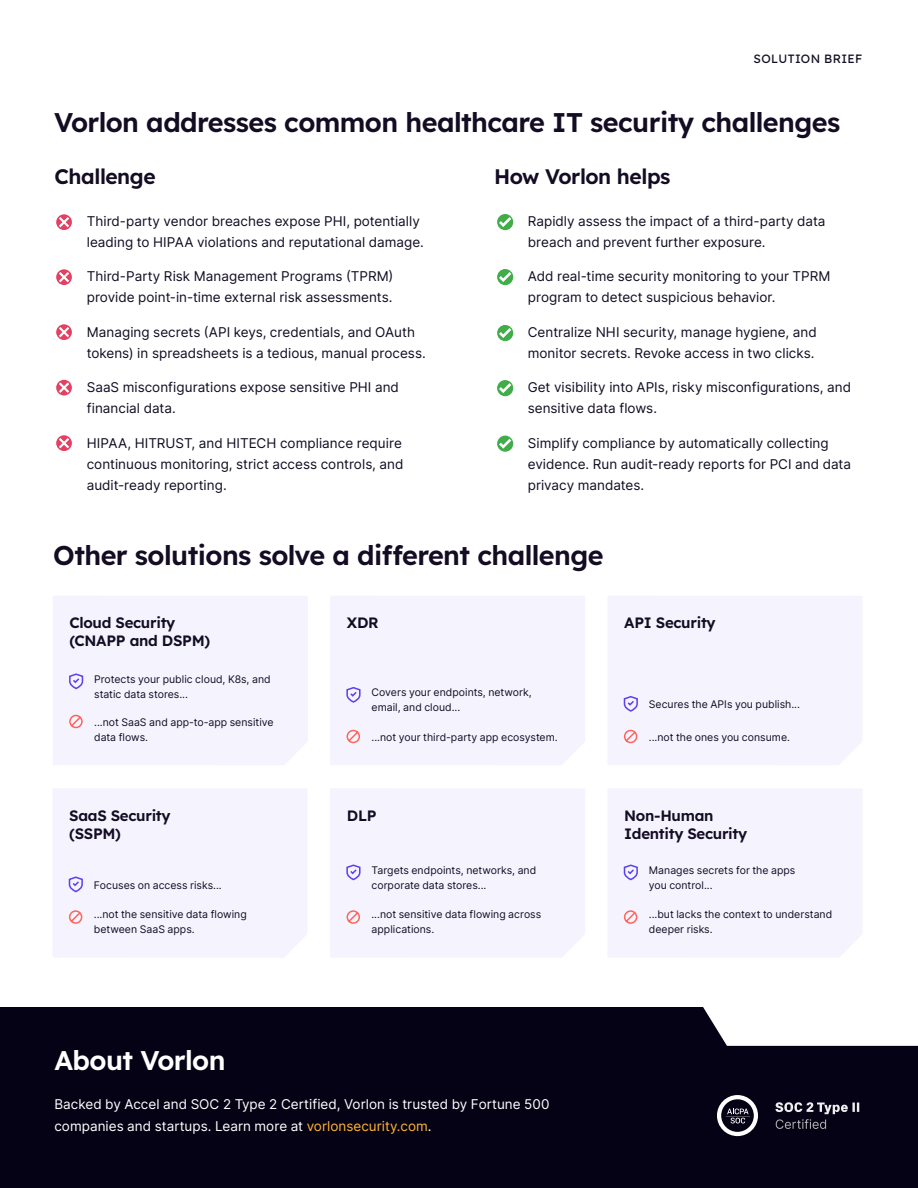
<style>
.page{position:relative;width:918px;height:1188px;background:#fff}
.page>*{position:absolute;margin:0;border:0;box-sizing:border-box;transform-origin:0 0}
.t1{font:27px "Lexend";letter-spacing:-.02em;color:#130c23}
.t2{font:27px "Lexend";letter-spacing:-.02em;color:#fff}
.t3{font:21px "Lexend";letter-spacing:-.02em;color:#130c23}
.t4{font:15px/18px "Lexend";letter-spacing:-.02em;color:#130c23}
.t5{font:13.5px/21px "Inter";color:#130c23}
.t6{font:13.5px/22.5px "Inter";letter-spacing:.005em;color:#fff}
.t7{font:12px "Lexend";letter-spacing:.03em;color:#130c23}
.t8{font:10.5px/15px "Inter";color:#130c23}
.s1{color:#ffb432}
</style>
<div class="page">
<svg style="left:56px;top:214px;width:16px;height:16px"></svg>
<svg style="left:56px;top:269px;width:16px;height:16px"></svg>
<svg style="left:56px;top:324px;width:16px;height:16px"></svg>
<svg style="left:497px;top:214px;width:16px;height:16px"></svg>
<svg style="left:497px;top:269px;width:16px;height:16px"></svg>
<svg style="left:497px;top:325px;width:16px;height:16px"></svg>
<svg style="left:56px;top:380px;width:16px;height:16px"></svg>
<svg style="left:56px;top:435px;width:16px;height:16px"></svg>
<svg style="left:497px;top:380px;width:16px;height:16px"></svg>
<svg style="left:497px;top:436px;width:16px;height:16px"></svg>
<div style="left:53px;top:596px;width:254px;height:169px;background:#f5f4fe"></div>
<div style="left:331px;top:596px;width:254px;height:169px;background:#f5f4fe"></div>
<div style="left:608px;top:596px;width:254px;height:169px;background:#f5f4fe"></div>
<div style="left:53px;top:789px;width:254px;height:168px;background:#f5f4fe"></div>
<div style="left:330px;top:789px;width:255px;height:168px;background:#f5f4fe"></div>
<div style="left:608px;top:789px;width:254px;height:168px;background:#f5f4fe"></div>
<div style="left:0;top:1008px;width:918px;height:180px;background:#060215"></div>
<svg style="left:696px;top:1007px;width:222px;height:39px"></svg>
<div style="left:717px;top:1095px;width:41px;height:41px;border:4px solid #fff;border-radius:50%"></div>
<svg style="left:726px;top:1109px;width:24px;height:14px"></svg>
<svg style="left:775px;top:1102px;width:84px;height:27px"></svg>
<p class="t7" style="left:754px;top:51px;width:110px">SOLUTION BRIEF</p>
<h1 class="t1" style="left:54px;top:103px;width:788px">Vorlon addresses common healthcare IT security challenges</h1>
<h2 class="t3" style="left:55px;top:162px;width:103px">Challenge</h2>
<p class="t5" style="left:87px;top:210px;width:339px;text-indent:-27px">• Third-party vendor breaches expose PHI, potentially leading to HIPAA violations and reputational damage.</p>
<p class="t5" style="left:60px;top:265px;width:335px;text-align:right">• Third-Party Risk Management Programs (TPRM) provide point-in-time external risk assessments.</p>
<p class="t5" style="left:87px;top:321px;width:341px;text-indent:-27px">• Managing secrets (API keys, credentials, and OAuth tokens) in spreadsheets is a tedious, manual process.</p>
<p class="t5" style="left:87px;top:376px;width:314px;text-indent:-27px">• SaaS misconfigurations expose sensitive PHI and financial data.</p>
<p class="t5" style="left:87px;top:432px;width:318px;text-indent:-27px">• HIPAA, HITRUST, and HITECH compliance require continuous monitoring, strict access controls, and audit-ready reporting.</p>
<h2 class="t3" style="left:494px;top:162px;width:178px">How Vorlon helps</h2>
<p class="t5" style="left:528px;top:210px;width:299px;text-indent:-27px">• Rapidly assess the impact of a third-party data breach and prevent further exposure.</p>
<p class="t5" style="left:528px;top:265px;width:304px;text-indent:-27px">• Add real-time security monitoring to your TPRM program to detect suspicious behavior.</p>
<p class="t5" style="left:501px;top:321px;width:318px;text-align:right">• Centralize NHI security, manage hygiene, and monitor secrets. Revoke access in two clicks.</p>
<p class="t5" style="left:528px;top:376px;width:325px;text-indent:-27px">• Get visibility into APIs, risky misconfigurations, and sensitive data flows.</p>
<p class="t5" style="left:528px;top:432px;width:325px;text-indent:-27px">• Simplify compliance by automatically collecting evidence. Run audit-ready reports for PCI and data privacy mandates.</p>
<h1 class="t1" style="left:53px;top:536px;width:552px">Other solutions solve a different challenge</h1>
<p class="t4" style="left:70px;top:613px;width:142px">Cloud Security (CNAPP and DSPM)</p>
<p class="t8" style="left:94px;top:671px;width:178px">Protects your public cloud, K8s, and static data stores...</p>
<p class="t8" style="left:94px;top:714px;width:181px">...not SaaS and app-to-app sensitive data flows.</p>
<p class="t4" style="left:347px;top:613px;width:33px">XDR</p>
<p class="t8" style="left:372px;top:685px;width:162px">Covers your endpoints, network, email, and cloud...</p>
<p class="t8" style="left:372px;top:729px;width:188px">...not your third-party app ecosystem.</p>
<p class="t4" style="left:624px;top:613px;width:93px">API Security</p>
<p class="t8" style="left:649px;top:697px;width:153px">Secures the APIs you publish...</p>
<p class="t8" style="left:649px;top:729px;width:143px">...not the ones you consume.</p>
<p class="t4" style="left:69px;top:805px;width:103px">SaaS Security (SSPM)</p>
<p class="t8" style="left:94px;top:877px;width:129px">Focuses on access risks...</p>
<p class="t8" style="left:94px;top:907px;width:154px">...not the sensitive data flowing between SaaS apps.</p>
<p class="t4" style="left:347px;top:805px;width:31px">DLP</p>
<p class="t8" style="left:372px;top:862px;width:166px">Targets endpoints, networks, and corporate data stores...</p>
<p class="t8" style="left:372px;top:907px;width:171px">...not sensitive data flowing across applications.</p>
<p class="t4" style="left:624px;top:805px;width:125px">Non-Human<br>Identity Security</p>
<p class="t8" style="left:649px;top:862px;width:148px">Manages secrets for the apps you control...</p>
<p class="t8" style="left:649px;top:907px;width:185px">...but lacks the context to understand deeper risks.</p>
<h1 class="t2" style="left:54px;top:1041px;width:173px">About Vorlon</h1>
<p class="t6" style="left:54px;top:1092px;width:497px">Backed by Accel and SOC 2 Type 2 Certified, Vorlon is trusted by Fortune 500 companies and startups. Learn more at <span class="s1">vorlonsecurity.com</span>.</p>
</div>
